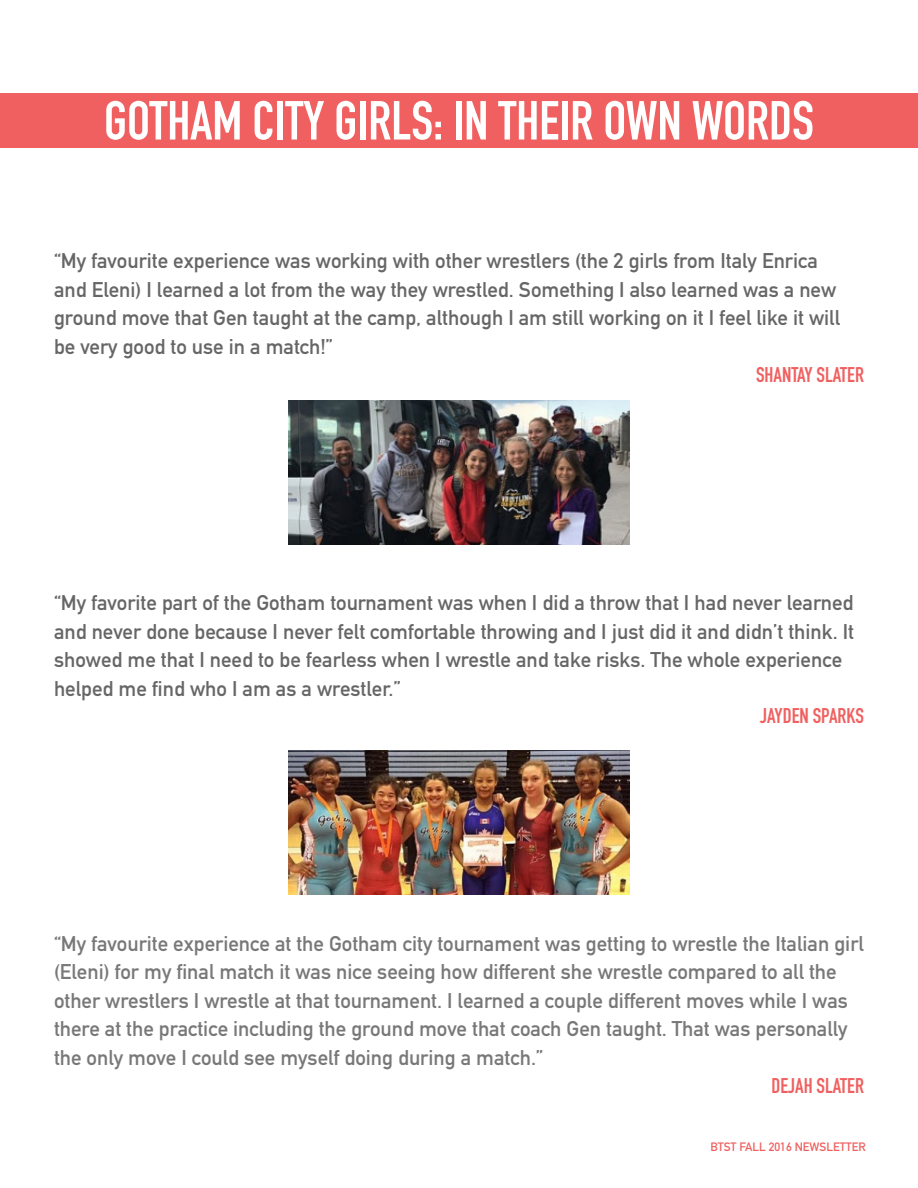
<style>
.page{position:relative;width:918px;height:1188px;background:#fff}
.page>*{position:absolute;margin:0;border:0;box-sizing:border-box;transform-origin:0 0}
.t1{font:54px "DIN Engschrift Std";color:#fff}
.t2{font:21px/28.5px "DIN Mittelschrift Std";color:#666}
.t3{font:21px/28.5px "DIN Mittelschrift Std";color:#787878}
.t4{font:21px "DIN Engschrift Std";color:#f06060}
.t5{font:12px "DIN Mittelschrift Std";color:#f06060}
</style>
<div class="page">
<div style="left:0;top:93px;width:918px;height:55px;background:#f06060"></div>
<img style="left:288px;top:400px;width:342px;height:144px">
<img style="left:288px;top:751px;width:342px;height:144px">
<h1 class="t1" style="left:104px;top:89px;width:711px">GOTHAM CITY GIRLS: IN THEIR OWN WORDS</h1>
<p class="t2" style="left:54px;top:247px;width:788px">“My favourite experience was working with other wrestlers (the 2 girls from Italy Enrica and Eleni) I learned a lot from the way they wrestled. Something I also learned was a new ground move that Gen taught at the camp, although I am still working on it I feel like it will be very good to use in a match!”</p>
<p class="t4" style="left:756px;top:362px;width:109px">SHANTAY SLATER</p>
<p class="t2" style="left:54px;top:589px;width:802px">“My favorite part of the Gotham tournament was when I did a throw that I had never learned and never done because I never felt comfortable throwing and I just did it and didn’t think. It showed me that I need to be fearless when I wrestle and take risks. The whole experience helped me find who I am as a wrestler.”</p>
<p class="t4" style="left:760px;top:703px;width:105px">JAYDEN SPARKS</p>
<p class="t3" style="left:54px;top:929px;width:811px">“My favourite experience at the Gotham city tournament was getting to wrestle the Italian girl (Eleni) for my final match it was nice seeing how different she wrestle compared to all the other wrestlers I wrestle at that tournament. I learned a couple different moves while I was there at the practice including the ground move that coach Gen taught. That was personally the only move I could see myself doing during a match.”</p>
<p class="t4" style="left:772px;top:1073px;width:94px">DEJAH SLATER</p>
<p class="t5" style="left:710px;top:1140px;width:157px">BTST FALL 2016 NEWSLETTER</p>
</div>
